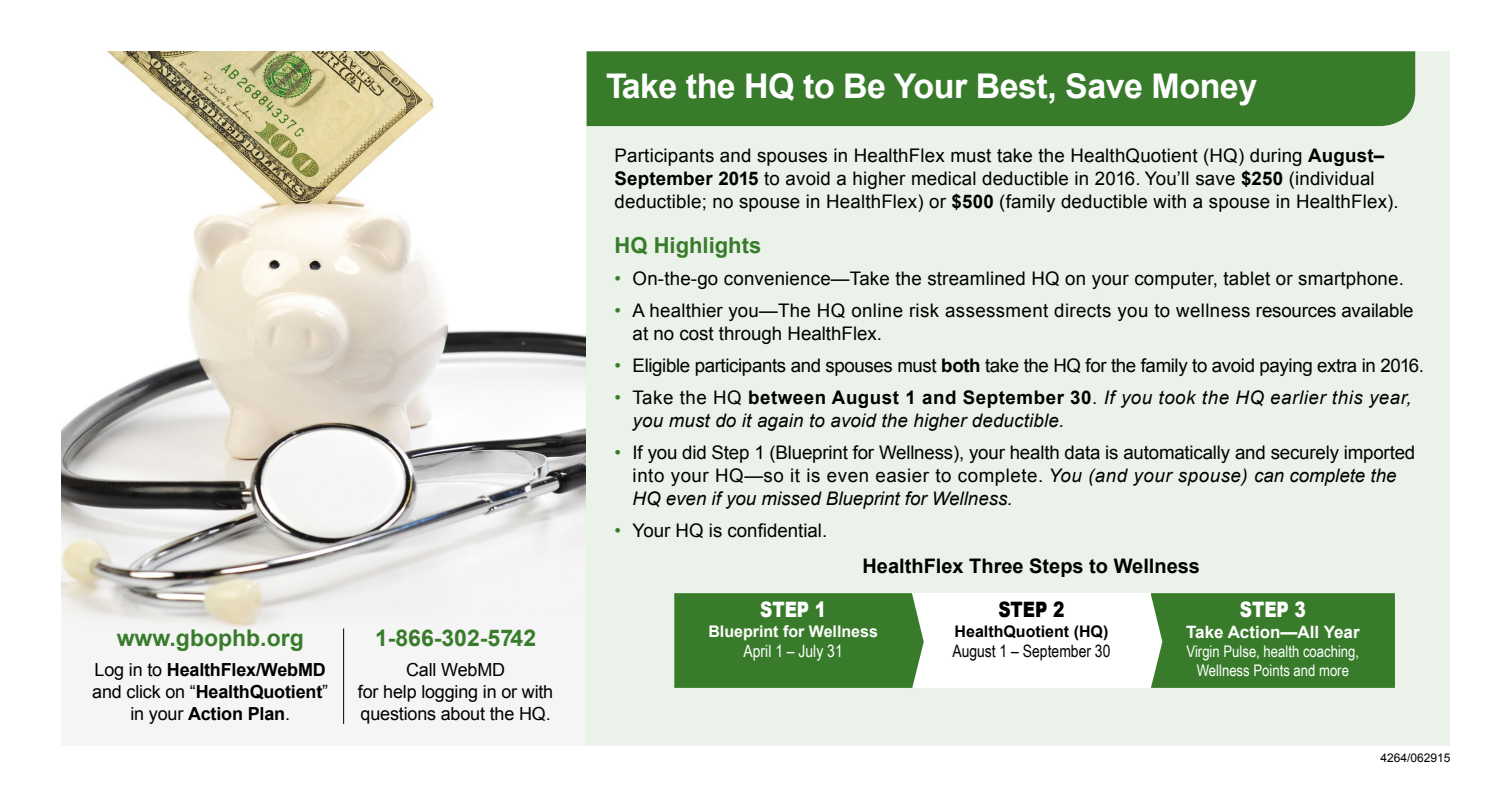
<style>
.page{position:relative;width:1512px;height:807px;background:#fff}
.page>*{position:absolute;margin:0;border:0;box-sizing:border-box;transform-origin:0 0}
.t1{font:700 34px "Arial";letter-spacing:-.015em;color:#fff}
.t2{font:700 23px "Arial";color:#387c2b}
.t3{font:700 22px "Arial";color:#387c2b}
.t4{font:900 21.2px "Arial";color:#fff;scale:.8 1}
.t5{font:900 21.2px "Arial";color:#000;scale:.8 1}
.t6{font:700 20px "Arial";color:#000}
.t7{font:18.8px/23px "Arial";letter-spacing:.01em;color:#000}
.t8{font:18.8px/23px "Arial";letter-spacing:-.01em;color:#000}
.t9{font:italic 18.8px/23px "Arial";letter-spacing:.01em;color:#000}
.t10{font:18.8px "Arial";letter-spacing:-.02em;color:#000}
.t11{font:700 18px/22px "Arial";letter-spacing:-.01em;color:#000;text-align:center}
.t12{font:18px/22px "Arial";letter-spacing:-.01em;color:#000;text-align:center}
.t13{font:17px "Arial Narrow";color:#000}
.t14{font:700 17px "Arial";color:#fff}
.t15{font:17px "Arial Narrow";color:#fff}
.t16{font:16px/19.2px "Arial Narrow";color:#fff;text-align:center}
.t17{font:700 16px "Arial";color:#fff}
.t18{font:700 16px "Arial";color:#000}
.t19{font:12px "Arial";color:#000}
.s1{font-weight:400}
.s2{font-weight:700}
.s3{color:#387c2b}
.s4{font-style:normal;color:#387c2b}
.s5{font-style:normal}
.s6{font-weight:700;font-style:normal}
.s7{font-style:italic}
</style>
<div class="page">
<img style="left:61px;top:51px;width:525px;height:673px">
<div style="left:586px;top:51px;width:864px;height:694px;background:#ebf2ea"></div>
<hr style="left:343px;top:628px;width:1px;height:95px;background:#000">
<div style="left:587px;top:51px;width:828px;height:75px;background:#387c2b"></div>
<div style="left:674px;top:593px;width:721px;height:94px;background:#387c2b"></div>
<div style="left:912px;top:593px;width:239px;height:94px;background:#fff"></div>
<svg style="left:912px;top:594px;width:12px;height:95px"></svg>
<svg style="left:1151px;top:593px;width:11px;height:95px"></svg>
<p class="t2" style="left:117px;top:622px;width:188px">www.gbophb.org</p>
<p class="t11" style="left:92px;top:658px;width:237px"><span class="s1">Log in to</span> HealthFlex/WebMD <span class="s1">and click on “</span>HealthQuotient<span class="s1">” in your</span> Action Plan<span class="s1">.</span></p>
<p class="t2" style="left:375px;top:622px;width:163px">1-866-302-5742</p>
<p class="t12" style="left:358px;top:658px;width:197px">Call WebMD<br>for help logging in or with questions about the HQ.</p>
<h1 class="t1" style="left:606px;top:64px;width:653px">Take the HQ to Be Your Best, Save Money</h1>
<p class="t7" style="left:615px;top:144px;width:786px">Participants and spouses in HealthFlex must take the HealthQuotient (HQ) during <span class="s2">August–<br>September 2015</span> to avoid a higher medical deductible in 2016. You’ll save <span class="s2">$250</span> (individual deductible; no spouse in HealthFlex) or <span class="s2">$500</span> (family deductible with a spouse in HealthFlex).</p>
<p class="t3" style="left:615px;top:230px;width:148px">HQ Highlights</p>
<p class="t7" style="left:615px;top:267px;width:791px"><span class="s3">•</span> On-the-go convenience—Take the streamlined HQ on your computer, tablet or smartphone.</p>
<p class="t7" style="left:633px;top:299px;width:783px;text-indent:-18px"><span class="s3">•</span> A healthier you—The HQ online risk assessment directs you to wellness resources available at no cost through HealthFlex.</p>
<p class="t10" style="left:615px;top:352px;width:811px"><span class="s3">•</span> Eligible participants and spouses must <span class="s2">both</span> take the HQ for the family to avoid paying extra in 2016.</p>
<p class="t9" style="left:633px;top:385px;width:781px;text-indent:-18px"><span class="s4">•</span> <span class="s5">Take the HQ</span> <span class="s6">between August 1 and September 30</span><span class="s5">.</span> If you took the HQ earlier this year, you must do it again to avoid the higher deductible.</p>
<p class="t8" style="left:633px;top:440px;width:784px;text-indent:-18px"><span class="s3">•</span> If you did Step 1 (Blueprint for Wellness), your health data is automatically and securely imported into your HQ—so it is even easier to complete. <span class="s7">You (and your spouse) can complete the<br>HQ even if you missed Blueprint for Wellness.</span></p>
<p class="t7" style="left:615px;top:518px;width:214px"><span class="s3">•</span> Your HQ is confidential.</p>
<p class="t6" style="left:863px;top:552px;width:339px">HealthFlex Three Steps to Wellness</p>
<p class="t4" style="left:760px;top:594px;width:84px">STEP 1</p>
<p class="t17" style="left:708px;top:620px;width:171px">Blueprint for Wellness</p>
<p class="t15" style="left:744px;top:638px;width:101px">April 1 – July 31</p>
<p class="t5" style="left:998px;top:594px;width:84px">STEP 2</p>
<p class="t18" style="left:955px;top:620px;width:155px">HealthQuotient (HQ)</p>
<p class="t13" style="left:952px;top:638px;width:160px">August 1 – September 30</p>
<p class="t4" style="left:1240px;top:594px;width:84px">STEP 3</p>
<p class="t14" style="left:1186px;top:620px;width:175px">Take Action—All Year</p>
<p class="t16" style="left:1187px;top:641px;width:174px">Virgin Pulse, health coaching,<br>Wellness Points and more</p>
<p class="t19" style="left:1380px;top:750px;width:72px">4264/062915</p>
</div>
